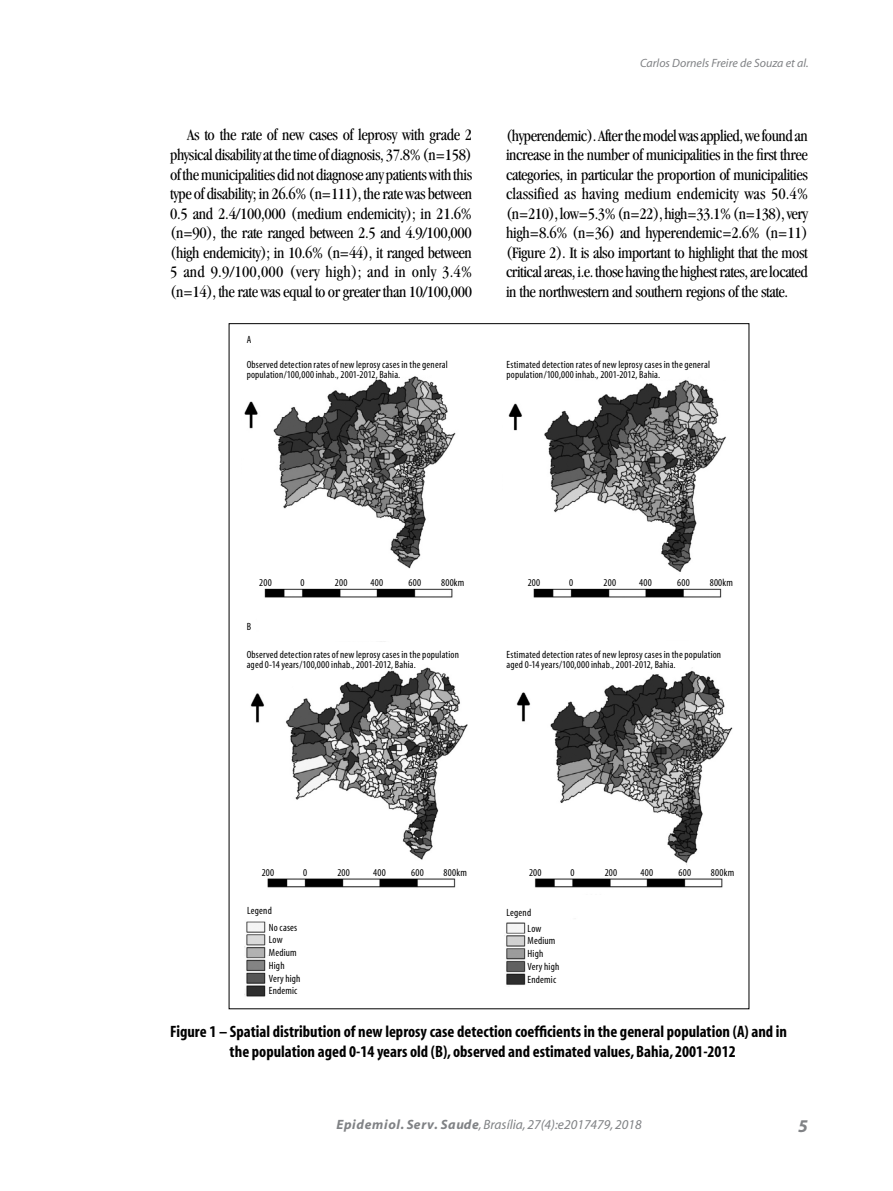
<style>
.page{position:relative;width:893px;height:1191px;background:#fff}
.page>*{position:absolute;margin:0;border:0;box-sizing:border-box;transform-origin:0 0}
.t1{font:italic 700 18px "Myriad";color:#808285}
.t2{font:condensed 16.5px/19.5px "Garamond";letter-spacing:-.025em;color:#000;text-align:justify}
.t3{font:700 condensed 16.5px/19.5px "Myriad";color:#000;text-align:center}
.t4{font:italic 13.5px "Myriad";color:#808285}
.t5{font:italic 12px "Myriad";color:#808285}
.t6{font:condensed 10.5px/12.8px "Myriad";letter-spacing:.015em;color:#000}
.s1{font-weight:700}
</style>
<div class="page">
<img style="left:244px;top:376px;width:489px;height:621px">
<p class="t5" style="left:640px;top:57px;width:170px">Carlos Dornels Freire de Souza et al.</p>
<p class="t2" style="left:170px;top:125px;width:304px;text-indent:17px">As to the rate of new cases of leprosy with grade 2 physical disability at the time of diagnosis, 37.8% (n=158) of the municipalities did not diagnose any patients with this type of disability; in 26.6% (n=111), the rate was between 0.5 and 2.4/100,000 (medium endemicity); in 21.6% (n=90), the rate ranged between 2.5 and 4.9/100,000 (high endemicity); in 10.6% (n=44), it ranged between 5 and 9.9/100,000 (very high); and in only 3.4% (n=14), the rate was equal to or greater than 10/100,000</p>
<p class="t2" style="left:506px;top:125px;width:303px">(hyperendemic). After the model was applied, we found an increase in the number of municipalities in the first three categories, in particular the proportion of municipalities classified as having medium endemicity was 50.4% (n=210), low=5.3% (n=22), high=33.1% (n=138), very high=8.6% (n=36) and hyperendemic=2.6% (n=11) (Figure 2). It is also important to highlight that the most critical areas, i.e. those having the highest rates, are located in the northwestern and southern regions of the state.</p>
<p class="t6" style="left:247px;top:334px;width:6px">A</p>
<p class="t6" style="left:247px;top:360px;width:203px;line-height:10.4px">Observed detection rates of new leprosy cases in the general population/100,000 inhab., 2001-2012, Bahia.</p>
<p class="t6" style="left:506px;top:360px;width:205px;line-height:10.4px">Estimated detection rates of new leprosy cases in the general population/100,000 inhab., 2001-2012, Bahia.</p>
<p class="t6" style="left:259px;top:577px;width:14px">200</p>
<p class="t6" style="left:301px;top:577px;width:6px">0</p>
<p class="t6" style="left:335px;top:577px;width:14px">200</p>
<p class="t6" style="left:370px;top:577px;width:14px">400</p>
<p class="t6" style="left:409px;top:577px;width:14px">600</p>
<p class="t6" style="left:441px;top:577px;width:25px">800km</p>
<p class="t6" style="left:528px;top:577px;width:14px">200</p>
<p class="t6" style="left:569px;top:577px;width:6px">0</p>
<p class="t6" style="left:604px;top:577px;width:14px">200</p>
<p class="t6" style="left:639px;top:577px;width:14px">400</p>
<p class="t6" style="left:677px;top:577px;width:14px">600</p>
<p class="t6" style="left:710px;top:577px;width:25px">800km</p>
<p class="t6" style="left:247px;top:620px;width:6px">B</p>
<p class="t6" style="left:247px;top:649px;width:214px;line-height:10.4px">Observed detection rates of new leprosy cases in the population aged 0-14 years/100,000 inhab., 2001-2012, Bahia.</p>
<p class="t6" style="left:506px;top:649px;width:216px;line-height:10.4px">Estimated detection rates of new leprosy cases in the population aged 0-14 years/100,000 inhab., 2001-2012, Bahia.</p>
<p class="t6" style="left:262px;top:866px;width:14px">200</p>
<p class="t6" style="left:303px;top:866px;width:6px">0</p>
<p class="t6" style="left:337px;top:866px;width:14px">200</p>
<p class="t6" style="left:373px;top:866px;width:14px">400</p>
<p class="t6" style="left:411px;top:866px;width:14px">600</p>
<p class="t6" style="left:444px;top:866px;width:25px">800km</p>
<p class="t6" style="left:529px;top:866px;width:14px">200</p>
<p class="t6" style="left:570px;top:866px;width:6px">0</p>
<p class="t6" style="left:605px;top:866px;width:14px">200</p>
<p class="t6" style="left:640px;top:866px;width:14px">400</p>
<p class="t6" style="left:678px;top:866px;width:14px">600</p>
<p class="t6" style="left:711px;top:866px;width:25px">800km</p>
<p class="t6" style="left:247px;top:904px;width:26px">Legend</p>
<p class="t6" style="left:506px;top:906px;width:26px">Legend</p>
<p class="t6" style="left:269px;top:921px;width:33px">No cases<br>Low<br>Medium<br>High<br>Very high<br>Endemic</p>
<p class="t6" style="left:528px;top:922px;width:33px">Low<br>Medium<br>High<br>Very high<br>Endemic</p>
<p class="t3" style="left:170px;top:1022px;width:619px">Figure 1 – Spatial distribution of new leprosy case detection coefficients in the general population (A) and in the population aged 0-14 years old (B), observed and estimated values, Bahia, 2001-2012</p>
<p class="t4" style="left:336px;top:1117px;width:307px"><span class="s1">Epidemiol. Serv. Saude</span>, Brasília, 27(4):e2017479, 2018</p>
<p class="t1" style="left:798px;top:1116px;width:11px">5</p>
</div>
